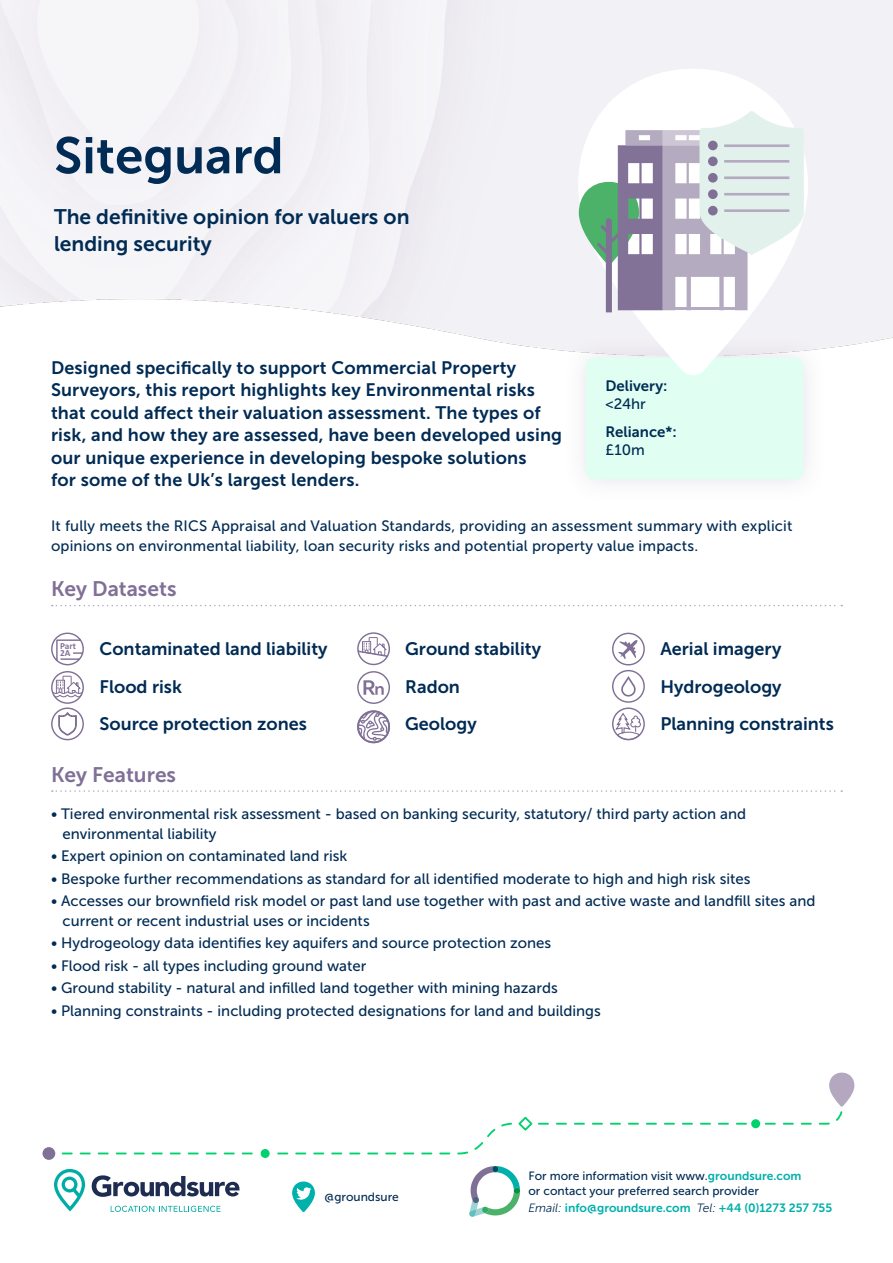
<style>
.page{position:relative;width:893px;height:1263px;background:#fff}
.page>*{position:absolute;margin:0;border:0;box-sizing:border-box;transform-origin:0 0}
.t1{font:51px "Museo Sans 700";color:#002b54}
.t2{font:21px/27px "Museo Sans 700";color:#002b54}
.t3{font:21px "Museo Sans 700";color:#807096}
.t4{font:18px/37.5px "Museo Sans 700";letter-spacing:.01em;color:#002b54}
.t5{font:15px/19.5px "Museo Sans 500";color:#002b54}
.t6{font:15px "Museo Sans 700";color:#002b54}
.t7{font:12px/15px "Museo Sans 500";color:#002b54}
.t8{font:12px "Museo Sans 700";color:#00b0ab}
.t9{font:700 9.3px/7.2px "Calibri";color:#807096}
.s1{font-family:"Museo Sans 700";color:#00b0ab}
.s2{font-family:"Museo Sans 300";font-style:italic;color:#002b54}
</style>
<div class="page">
<svg style="left:54px;top:1169px;width:31px;height:42px"></svg>
<svg style="left:92px;top:1175px;width:147px;height:22px"></svg>
<svg style="left:111px;top:1206px;width:110px;height:6px"></svg>
<svg style="left:736px;top:1123px;width:11px;height:2px"></svg>
<svg style="left:718px;top:1123px;width:11px;height:2px"></svg>
<svg style="left:700px;top:1123px;width:11px;height:2px"></svg>
<svg style="left:682px;top:1123px;width:11px;height:2px"></svg>
<svg style="left:664px;top:1123px;width:11px;height:2px"></svg>
<svg style="left:646px;top:1123px;width:11px;height:2px"></svg>
<svg style="left:628px;top:1123px;width:11px;height:2px"></svg>
<svg style="left:610px;top:1123px;width:11px;height:2px"></svg>
<svg style="left:592px;top:1123px;width:11px;height:2px"></svg>
<svg style="left:574px;top:1123px;width:11px;height:2px"></svg>
<svg style="left:556px;top:1123px;width:11px;height:2px"></svg>
<svg style="left:242px;top:1152px;width:11px;height:2px"></svg>
<svg style="left:224px;top:1152px;width:11px;height:2px"></svg>
<svg style="left:206px;top:1152px;width:11px;height:2px"></svg>
<svg style="left:188px;top:1152px;width:11px;height:2px"></svg>
<svg style="left:170px;top:1152px;width:11px;height:2px"></svg>
<svg style="left:152px;top:1152px;width:11px;height:2px"></svg>
<svg style="left:134px;top:1152px;width:11px;height:2px"></svg>
<svg style="left:116px;top:1152px;width:11px;height:2px"></svg>
<svg style="left:98px;top:1152px;width:11px;height:2px"></svg>
<svg style="left:80px;top:1152px;width:11px;height:2px"></svg>
<svg style="left:62px;top:1152px;width:11px;height:2px"></svg>
<svg style="left:765px;top:1072px;width:89px;height:53px"></svg>
<div style="left:43px;top:1147px;width:12px;height:13px;background:#807096;border-radius:50%"></div>
<div style="left:261px;top:1149px;width:9px;height:9px;background:#00d26e;border-radius:50%"></div>
<svg style="left:277px;top:1116px;width:272px;height:38px"></svg>
<div style="left:751px;top:1119px;width:9px;height:9px;background:#00d26e;border-radius:50%"></div>
<svg style="left:469px;top:1166px;width:51px;height:51px"></svg>
<svg style="left:292px;top:1181px;width:23px;height:31px"></svg>
<div style="left:537px;top:28px;width:311px;height:386px;background:#f2f2f5"></div>
<div style="left:562px;top:334px;width:265px;height:169px;background:#fcfbfc"></div>
<div style="left:586px;top:358px;width:218px;height:121px;background:#e0fff2;border-radius:9px"></div>
<svg style="left:578px;top:69px;width:230px;height:306px"></svg>
<svg style="left:579px;top:111px;width:225px;height:201px"></svg>
<div style="left:708px;top:141px;width:10px;height:9px;background:#807096;border-radius:50%"></div>
<div style="left:708px;top:156px;width:10px;height:10px;background:#807096;border-radius:50%"></div>
<div style="left:708px;top:173px;width:10px;height:10px;background:#807096;border-radius:50%"></div>
<div style="left:708px;top:189px;width:10px;height:10px;background:#807096;border-radius:50%"></div>
<div style="left:708px;top:206px;width:10px;height:9px;background:#807096;border-radius:50%"></div>
<hr style="left:724px;top:144px;width:65px;height:3px;background:#b3aac0">
<hr style="left:724px;top:160px;width:65px;height:3px;background:#b3aac0">
<hr style="left:724px;top:176px;width:65px;height:3px;background:#b3aac0">
<hr style="left:724px;top:193px;width:65px;height:2px;background:#b3aac0">
<hr style="left:724px;top:209px;width:65px;height:3px;background:#b3aac0">
<svg style="left:52px;top:790px;width:790px;height:2px"></svg>
<svg style="left:52px;top:605px;width:790px;height:1px"></svg>
<svg style="left:51px;top:632px;width:33px;height:33px"></svg>
<div style="left:51px;top:671px;width:33px;height:33px;border:1px solid #807096;border-radius:50%"></div>
<svg style="left:51px;top:675px;width:33px;height:28px"></svg>
<div style="left:51px;top:707px;width:33px;height:33px;border:1px solid #807096;border-radius:50%"></div>
<svg style="left:58px;top:712px;width:19px;height:24px"></svg>
<svg style="left:357px;top:632px;width:33px;height:33px"></svg>
<div style="left:357px;top:671px;width:33px;height:33px;border:1px solid #807096;border-radius:50%"></div>
<svg style="left:363px;top:680px;width:21px;height:15px"></svg>
<svg style="left:357px;top:711px;width:33px;height:32px"></svg>
<div style="left:357px;top:710px;width:33px;height:33px;border:1px solid #807096;border-radius:50%"></div>
<div style="left:612px;top:633px;width:33px;height:32px;border:1px solid #807096;border-radius:50%"></div>
<svg style="left:618px;top:640px;width:20px;height:19px"></svg>
<div style="left:612px;top:670px;width:33px;height:33px;border:1px solid #807096;border-radius:50%"></div>
<svg style="left:621px;top:676px;width:15px;height:21px"></svg>
<div style="left:612px;top:707px;width:33px;height:33px;border:1px solid #807096;border-radius:50%"></div>
<svg style="left:615px;top:712px;width:26px;height:28px"></svg>
<h1 class="t1" style="left:54px;top:127px;width:231px">Siteguard</h1>
<h2 class="t2" style="left:54px;top:203px;width:357px">The definitive opinion for valuers on lending security</h2>
<p class="t4" style="left:51px;top:356px;width:513px;line-height:22.5px">Designed specifically to support Commercial Property Surveyors, this report highlights key Environmental risks that could affect their valuation assessment. The types of risk, and how they are assessed, have been developed using our unique experience in developing bespoke solutions<br>for some of the Uk’s largest lenders.</p>
<p class="t5" style="left:51px;top:516px;width:743px">It fully meets the RICS Appraisal and Valuation Standards, providing an assessment summary with explicit opinions on environmental liability, loan security risks and potential property value impacts.</p>
<p class="t6" style="left:605px;top:378px;width:64px">Delivery:</p>
<p class="t5" style="left:605px;top:394px;width:42px">&lt;24hr</p>
<p class="t6" style="left:605px;top:424px;width:73px">Reliance*:</p>
<p class="t5" style="left:605px;top:440px;width:41px">£10m</p>
<h2 class="t3" style="left:51px;top:577px;width:127px">Key Datasets</h2>
<p class="t9" style="left:60px;top:642px;width:17px">Part<br>2A</p>
<p class="t4" style="left:99px;top:630px;width:230px">Contaminated land liability<br>Flood risk<br>Source protection zones</p>
<p class="t4" style="left:405px;top:630px;width:137px">Ground stability<br>Radon<br>Geology</p>
<p class="t4" style="left:660px;top:630px;width:175px">Aerial imagery<br>Hydrogeology<br>Planning constraints</p>
<h2 class="t3" style="left:51px;top:763px;width:127px">Key Features</h2>
<p class="t5" style="left:63px;top:804px;width:685px;text-indent:-12px">• Tiered environmental risk assessment - based on banking security, statutory/ third party action and environmental liability</p>
<p class="t5" style="left:51px;top:846px;width:298px">• Expert opinion on contaminated land risk</p>
<p class="t5" style="left:51px;top:869px;width:701px">• Bespoke further recommendations as standard for all identified moderate to high and high risk sites</p>
<p class="t5" style="left:63px;top:891px;width:754px;text-indent:-12px">• Accesses our brownfield risk model or past land use together with past and active waste and landfill sites and current or recent industrial uses or incidents</p>
<p class="t5" style="left:51px;top:933px;width:502px">• Hydrogeology data identifies key aquifers and source protection zones</p>
<p class="t5" style="left:51px;top:956px;width:317px">• Flood risk - all types including ground water</p>
<p class="t5" style="left:51px;top:978px;width:508px">• Ground stability - natural and infilled land together with mining hazards</p>
<p class="t5" style="left:51px;top:1001px;width:551px">• Planning constraints - including protected designations for land and buildings</p>
<p class="t7" style="left:325px;top:1189px;width:76px">@groundsure</p>
<p class="t7" style="left:528px;top:1168px;width:275px">For more information visit www.<span class="s1">groundsure.com </span>or contact your preferred search provider</p>
<p class="t8" style="left:528px;top:1201px;width:305px"><span class="s2">Email:</span> info@groundsure.com <span class="s2">Tel:</span> +44 (0)1273 257 755</p>
</div>
